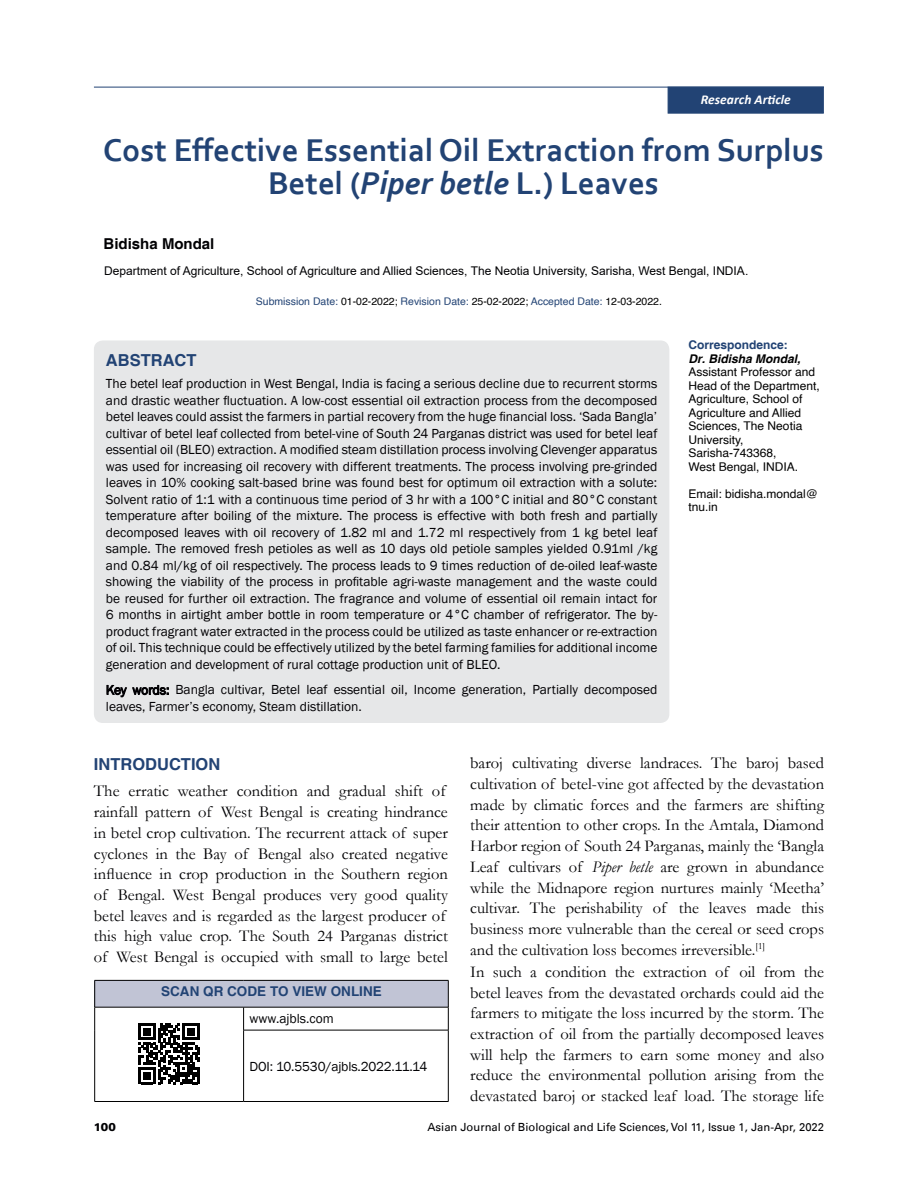
<style>
.page{position:relative;width:918px;height:1188px;background:#fff}
.page>*{position:absolute;margin:0;border:0;box-sizing:border-box;transform-origin:0 0}
.t1{font:700 33px/33px "Corbel";color:#224374;text-align:center}
.t2{font:16.5px/20.7px "Garamond";color:#010003;text-align:justify}
.t3{font:700 16.5px "Helvetica";color:#224374}
.t4{font:700 15px "Helvetica";color:#010003}
.t5{font:13.5px/16.5px "Franklin Gothic";color:#010003;text-align:justify}
.t6{font:700 13.5px "Helvetica";color:#224374}
.t7{font:italic 700 13.5px "Calibri";color:#fff}
.t8{font:12px/13.5px "Helvetica";color:#000}
.t9{font:12px "Arial";color:#010003}
.t10{font:italic 700 12px "Helvetica";color:#000}
.t11{font:700 12px "Helvetica";color:#224374}
.t12{font:11.25px "Univers LT";color:#010003}
.t13{font:900 11.25px "Univers LT";color:#010003}
.t14{font:10.5px "Helvetica";color:#224374}
.s1{font-style:italic}
.s2{color:#000}
</style>
<div class="page">
<hr style="left:94px;top:87px;width:730px;height:1px;background:#224374">
<div style="left:668px;top:87px;width:156px;height:27px;background:#224374;border:1px solid #224374"></div>
<div style="left:94px;top:340px;width:575px;height:383px;background:#e6e7e8;border-radius:9px"></div>
<svg style="left:107px;top:685px;width:62px;height:12px"></svg>
<div style="left:95px;top:980px;width:353px;height:27px;background:#c1c4d5"></div>
<hr style="left:94px;top:980px;width:150px;height:1px;background:#000">
<hr style="left:244px;top:980px;width:204px;height:1px;background:#000">
<hr style="left:94px;top:1101px;width:150px;height:1px;background:#000">
<hr style="left:94px;top:1007px;width:150px;height:1px;background:#000">
<svg style="left:94px;top:981px;width:1px;height:49px"></svg>
<hr style="left:94px;top:1030px;width:1px;height:71px;background:#000">
<hr style="left:244px;top:1007px;width:204px;height:1px;background:#000">
<svg style="left:243px;top:1007px;width:1px;height:23px"></svg>
<svg style="left:448px;top:981px;width:1px;height:49px"></svg>
<hr style="left:243px;top:1030px;width:205px;height:1px;background:#000">
<hr style="left:243px;top:1030px;width:1px;height:71px;background:#000">
<hr style="left:448px;top:1030px;width:1px;height:71px;background:#000">
<hr style="left:244px;top:1101px;width:204px;height:1px;background:#000">
<svg style="left:138px;top:1023px;width:62px;height:61px"></svg>
<p class="t7" style="left:701px;top:91px;width:91px">Research Article</p>
<h1 class="t1" style="left:103px;top:132px;width:722px">Cost Effective Essential Oil Extraction from Surplus<br>Betel (<span class="s1">Piper betle</span> L.) Leaves</h1>
<p class="t4" style="left:104px;top:235px;width:112px">Bidisha Mondal</p>
<p class="t9" style="left:104px;top:262px;width:646px">Department of Agriculture, School of Agriculture and Allied Sciences, The Neotia University, Sarisha, West Bengal, INDIA.</p>
<p class="t14" style="left:256px;top:293px;width:408px">Submission Date: <span class="s2">01-02-2022;</span> Revision Date: <span class="s2">25-02-2022;</span> Accepted Date: <span class="s2">12-03-2022.</span></p>
<p class="t3" style="left:106px;top:350px;width:92px">ABSTRACT</p>
<p class="t5" style="left:106px;top:376px;width:553px">The betel leaf production in West Bengal, India is facing a serious decline due to recurrent storms and drastic weather fluctuation. A low-cost essential oil extraction process from the decomposed betel leaves could assist the farmers in partial recovery from the huge financial loss. ‘Sada Bangla’ cultivar of betel leaf collected from betel-vine of South 24 Parganas district was used for betel leaf essential oil (BLEO) extraction. A modified steam distillation process involving Clevenger apparatus was used for increasing oil recovery with different treatments. The process involving pre-grinded leaves in 10% cooking salt-based brine was found best for optimum oil extraction with a solute:<br>Solvent ratio of 1:1 with a continuous time period of 3 hr with a 100°C initial and 80°C constant temperature after boiling of the mixture. The process is effective with both fresh and partially decomposed leaves with oil recovery of 1.82 ml and 1.72 ml respectively from 1 kg betel leaf sample. The removed fresh petioles as well as 10 days old petiole samples yielded 0.91ml /kg and 0.84 ml/kg of oil respectively. The process leads to 9 times reduction of de-oiled leaf-waste showing the viability of the process in profitable agri-waste management and the waste could be reused for further oil extraction. The fragrance and volume of essential oil remain intact for 6 months in airtight amber bottle in room temperature or 4°C chamber of refrigerator. The by&shy;product fragrant water extracted in the process could be utilized as taste enhancer or re-extraction of oil. This technique could be effectively utilized by the betel farming families for additional income generation and development of rural cottage production unit of BLEO.</p>
<p class="t5" style="left:106px;top:682px;width:553px">Key words: Bangla cultivar, Betel leaf essential oil, Income generation, Partially decomposed leaves, Farmer’s economy, Steam distillation.</p>
<p class="t11" style="left:688px;top:338px;width:101px">Correspondence:</p>
<p class="t10" style="left:688px;top:351px;width:114px">Dr. Bidisha Mondal,</p>
<p class="t8" style="left:688px;top:366px;width:133px">Assistant Professor and<br>Head of the Department,<br>Agriculture, School of<br>Agriculture and Allied<br>Sciences, The Neotia<br>University,<br>Sarisha-743368,<br>West Bengal, INDIA.</p>
<p class="t8" style="left:688px;top:487px;width:131px">Email: bidisha.mondal@ tnu.in</p>
<p class="t3" style="left:94px;top:754px;width:128px">INTRODUCTION</p>
<p class="t2" style="left:94px;top:780px;width:356px;text-align:left">The erratic weather condition and gradual shift of rainfall pattern of West Bengal is creating hindrance in betel crop cultivation. The recurrent attack of super cyclones in the Bay of Bengal also created negative influence in crop production in the Southern region of Bengal. West Bengal produces very good quality betel leaves and is regarded as the largest producer of this high value crop. The South 24 Parganas district of West Bengal is occupied with small to large betel</p>
<p class="t6" style="left:161px;top:983px;width:222px">SCAN QR CODE TO VIEW ONLINE</p>
<p class="t5" style="left:250px;top:1011px;width:86px">www.ajbls.com</p>
<p class="t5" style="left:250px;top:1058px;width:179px">DOI: 10.5530/ajbls.2022.11.14</p>
<p class="t2" style="left:470px;top:752px;width:355px">baroj cultivating diverse landraces. The baroj based cultivation of betel-vine got affected by the devastation made by climatic forces and the farmers are shifting their attention to other crops. In the Amtala, Diamond Harbor region of South 24 Parganas, mainly the ‘Bangla Leaf cultivars of <span class="s1">Piper betle</span> are grown in abundance while the Midnapore region nurtures mainly ‘Meetha’ cultivar. The perishability of the leaves made this business more vulnerable than the cereal or seed crops and the cultivation loss becomes irreversible.<sup>[1]</sup></p>
<p class="t2" style="left:470px;top:961px;width:355px">In such a condition the extraction of oil from the betel leaves from the devastated orchards could aid the farmers to mitigate the loss incurred by the storm. The extraction of oil from the partially decomposed leaves will help the farmers to earn some money and also reduce the environmental pollution arising from the devastated baroj or stacked leaf load. The storage life</p>
<p class="t13" style="left:94px;top:1120px;width:24px">100</p>
<p class="t12" style="left:428px;top:1120px;width:398px">Asian Journal of Biological and Life Sciences, Vol 11, Issue 1, Jan-Apr, 2022</p>
</div>
